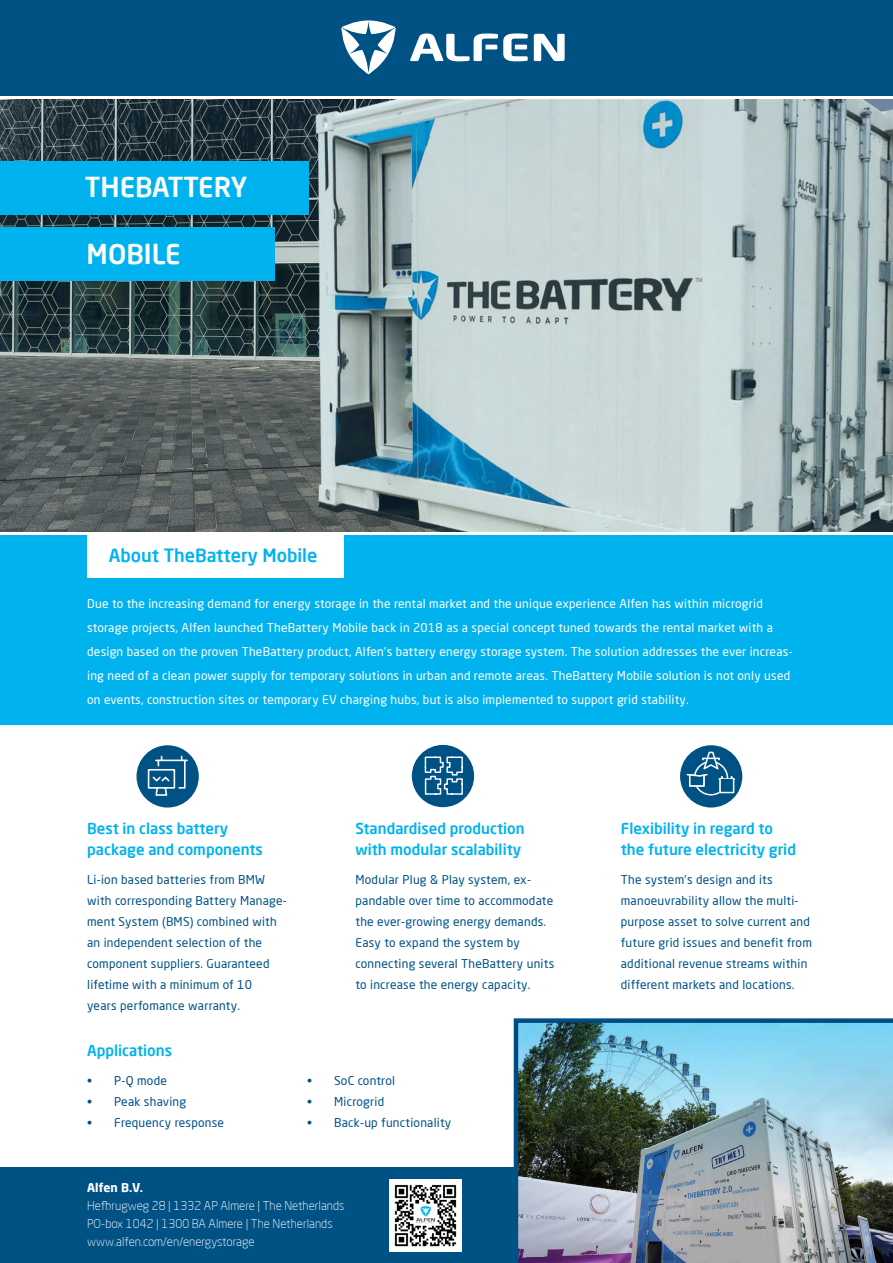
<style>
.page{position:relative;width:893px;height:1263px;background:#fff}
.page>*{position:absolute;margin:0;border:0;box-sizing:border-box;transform-origin:0 0}
.t1{font:500 27px "Neo Sans Pro";color:#fff}
.t2{font:500 18px "Neo Sans Pro";color:#00b3ef}
.t3{font:500 15px/21px "Neo Sans Pro";color:#00b3ef}
.t4{font:12px/21px "Neo Sans Pro";letter-spacing:.02em;color:#005285}
.t5{font:12px/24px "Neo Sans Pro";letter-spacing:.02em;color:#fff}
.t6{font:300 12px "Neo Sans Pro";color:#fff}
.t7{font:700 12px "Neo Sans Pro";color:#fff}
</style>
<div class="page">
<svg style="left:0;top:100px;width:893px;height:431px;background:#8a9b9e"></svg>
<div style="left:0;top:162px;width:308px;height:53px;background:#00b3ef"></div>
<div style="left:0;top:227px;width:274px;height:54px;background:#00b3ef"></div>
<div style="left:0;top:1167px;width:893px;height:96px;background:#005285"></div>
<div style="left:136px;top:745px;width:63px;height:62px;background:#005285;border-radius:50%"></div>
<svg style="left:147px;top:755px;width:41px;height:41px"></svg>
<div style="left:412px;top:745px;width:62px;height:62px;background:#005285;border-radius:50%"></div>
<svg style="left:424px;top:756px;width:39px;height:39px"></svg>
<div style="left:680px;top:745px;width:62px;height:62px;background:#005285;border-radius:50%"></div>
<div style="left:694px;top:761px;width:34px;height:34px;border:2px solid #fff;border-radius:50%"></div>
<div style="left:719px;top:778px;width:15px;height:15px;background:#005285;border:2px solid #fff"></div>
<svg style="left:686px;top:750px;width:48px;height:37px"></svg>
<div style="left:0;top:536px;width:893px;height:189px;background:#00b3ef"></div>
<div style="left:87px;top:535px;width:257px;height:43px;background:#fff"></div>
<div style="left:0;top:0;width:893px;height:96px;background:#005285"></div>
<svg style="left:534px;top:34px;width:31px;height:27px"></svg>
<svg style="left:410px;top:33px;width:118px;height:28px"></svg>
<svg style="left:341px;top:20px;width:55px;height:54px"></svg>
<svg style="left:513px;top:1018px;width:380px;height:149px"></svg>
<img style="left:515px;top:1021px;width:378px;height:242px">
<img style="left:389px;top:1179px;width:72px;height:72px">
<p class="t1" style="left:85px;top:170px;width:164px">THEBATTERY</p>
<p class="t1" style="left:87px;top:237px;width:96px">MOBILE</p>
<p class="t2" style="left:109px;top:544px;width:210px">About TheBattery Mobile</p>
<p class="t5" style="left:87px;top:591px;width:707px">Due to the increasing demand for energy storage in the rental market and the unique experience Alfen has within microgrid storage projects, Alfen launched TheBattery Mobile back in 2018 as a special concept tuned towards the rental market with a design based on the proven TheBattery product, Alfen’s battery energy storage system. The solution addresses the ever increas&shy;ing need of a clean power supply for temporary solutions in urban and remote areas. TheBattery Mobile solution is not only used on events, construction sites or temporary EV charging hubs, but is also implemented to support grid stability.</p>
<p class="t3" style="left:87px;top:817px;width:142px">Best in class battery</p>
<p class="t3" style="left:87px;top:838px;width:177px">package and components</p>
<p class="t4" style="left:87px;top:869px;width:201px">Li-ion based batteries from BMW with corresponding Battery Manage&shy;ment System (BMS) combined with an independent selection of the component suppliers. Guaranteed lifetime with a minimum of 10<br>years perfomance warranty.</p>
<p class="t3" style="left:87px;top:1039px;width:86px">Applications</p>
<p class="t4" style="left:87px;top:1070px;width:81px">• P-Q mode</p>
<p class="t4" style="left:87px;top:1091px;width:101px">• Peak shaving</p>
<p class="t4" style="left:87px;top:1112px;width:138px">• Frequency response</p>
<p class="t3" style="left:355px;top:818px;width:171px">Standardised production with modular scalability</p>
<p class="t4" style="left:355px;top:869px;width:200px">Modular Plug &amp; Play system, ex&shy;pandable over time to accommodate the ever-growing energy demands.<br>Easy to expand the system by connecting several TheBattery units to increase the energy capacity.</p>
<p class="t4" style="left:307px;top:1070px;width:89px">• SoC control</p>
<p class="t4" style="left:307px;top:1091px;width:79px">• Microgrid</p>
<p class="t4" style="left:307px;top:1112px;width:146px">• Back-up functionality</p>
<p class="t7" style="left:87px;top:1179px;width:58px">Alfen B.V.</p>
<p class="t6" style="left:87px;top:1198px;width:259px">Hefbrugweg 28 | 1332 AP Almere | The Netherlands</p>
<p class="t6" style="left:87px;top:1216px;width:247px">PO-box 1042 | 1300 BA Almere | The Netherlands</p>
<p class="t6" style="left:87px;top:1234px;width:169px">www.alfen.com/en/energystorage</p>
<p class="t3" style="left:621px;top:818px;width:177px">Flexibility in regard to the future electricity grid</p>
<p class="t4" style="left:621px;top:869px;width:193px">The system’s design and its manoeuvrability allow the multi&shy;purpose asset to solve current and future grid issues and benefit from additional revenue streams within different markets and locations.</p>
</div>
